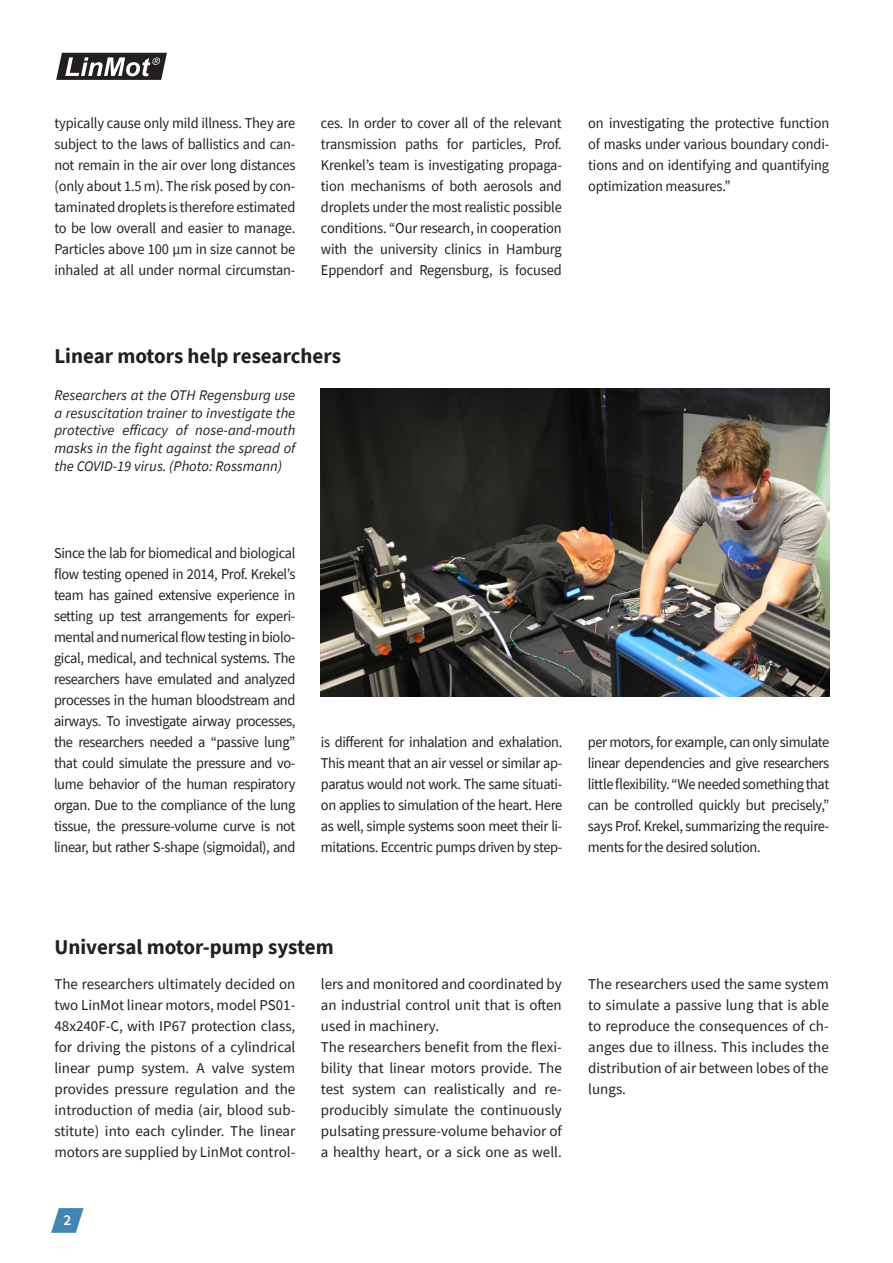
<style>
.page{position:relative;width:893px;height:1263px;background:#fff}
.page>*{position:absolute;margin:0;border:0;box-sizing:border-box;transform-origin:0 0}
.Zwischentitel{font:700 21px "Source Sans Pro";color:#231f20}
.t1{font:600 15.3px "Source Sans Pro";color:#fff}
.Fliesstext{font:15px/21px "Source Sans Pro";letter-spacing:-.01em;color:#231f20;text-align:justify;scale:.96 1}
.Fliesstext-2{font:15px/21px "Source Sans Pro";letter-spacing:-.01em;color:#231f20;text-align:justify}
.Bildlegende{font:italic 14.7px/17.7px "Source Sans Pro";color:#231f20;text-align:justify}
</style>
<div class="page">
<svg style="left:51px;top:1208px;width:33px;height:25px"></svg>
<svg style="left:56px;top:52px;width:111px;height:28px"></svg>
<img style="left:321px;top:389px;width:508px;height:308px">
<p class="Fliesstext" style="left:54px;top:112px;width:252px">typically cause only mild illness. They are subject to the laws of ballistics and can&shy;not remain in the air over long distances (only about 1.5 m). The risk posed by con&shy;taminated droplets is therefore estimated to be low overall and easier to manage.<br>Particles above 100 µm in size cannot be inhaled at all under normal circumstan-</p>
<p class="Fliesstext" style="left:321px;top:112px;width:252px">ces. In order to cover all of the relevant transmission paths for particles, Prof.<br>Krenkel’s team is investigating propaga&shy;tion mechanisms of both aerosols and droplets under the most realistic possible conditions. “Our research, in cooperation with the university clinics in Hamburg Eppendorf and Regensburg, is focused</p>
<p class="Fliesstext" style="left:588px;top:112px;width:252px">on investigating the protective function of masks under various boundary condi&shy;tions and on identifying and quantifying optimization measures.”</p>
<p class="Zwischentitel" style="left:54px;top:342px;width:288px">Linear motors help researchers</p>
<p class="Bildlegende" style="left:54px;top:386px;width:242px">Researchers at the OTH Regensburg use a resuscitation trainer to investigate the protective efficacy of nose-and-mouth masks in the fight against the spread of the COVID-19 virus. (Photo: Rossmann)</p>
<p class="Fliesstext" style="left:54px;top:542px;width:253px">Since the lab for biomedical and biological flow testing opened in 2014, Prof. Krekel’s team has gained extensive experience in setting up test arrangements for experi&shy;mental and numerical flow testing in biolo&shy;gical, medical, and technical systems. The researchers have emulated and analyzed processes in the human bloodstream and airways. To investigate airway processes, the researchers needed a “passive lung” that could simulate the pressure and vo&shy;lume behavior of the human respiratory organ. Due to the compliance of the lung tissue, the pressure-volume curve is not linear, but rather S-shape (sigmoidal), and</p>
<p class="Fliesstext" style="left:321px;top:731px;width:253px">is different for inhalation and exhalation.<br>This meant that an air vessel or similar ap&shy;paratus would not work. The same situati&shy;on applies to simulation of the heart. Here as well, simple systems soon meet their li&shy;mitations. Eccentric pumps driven by step-</p>
<p class="Fliesstext" style="left:588px;top:731px;width:253px">per motors, for example, can only simulate linear dependencies and give researchers little flexibility. “We needed something that can be controlled quickly but precisely,” says Prof. Krekel, summarizing the require&shy;ments for the desired solution.</p>
<p class="Zwischentitel" style="left:54px;top:933px;width:281px">Universal motor-pump system</p>
<p class="Fliesstext-2" style="left:54px;top:973px;width:242px">The researchers ultimately decided on two LinMot linear motors, model PS01- 48x240F-C, with IP67 protection class, for driving the pistons of a cylindrical linear pump system. A valve system provides pressure regulation and the introduction of media (air, blood sub&shy;stitute) into each cylinder. The linear motors are supplied by LinMot control-</p>
<p class="Fliesstext-2" style="left:321px;top:973px;width:242px">lers and monitored and coordinated by an industrial control unit that is often used in machinery.</p>
<p class="Fliesstext-2" style="left:321px;top:1036px;width:242px">The researchers benefit from the flexi&shy;bility that linear motors provide. The test system can realistically and re&shy;producibly simulate the continuously pulsating pressure-volume behavior of a healthy heart, or a sick one as well.</p>
<p class="t1" style="left:63px;top:1209px;width:9px">2</p>
<p class="Fliesstext-2" style="left:588px;top:973px;width:242px">The researchers used the same system to simulate a passive lung that is able to reproduce the consequences of ch&shy;anges due to illness. This includes the distribution of air between lobes of the lungs.</p>
</div>
